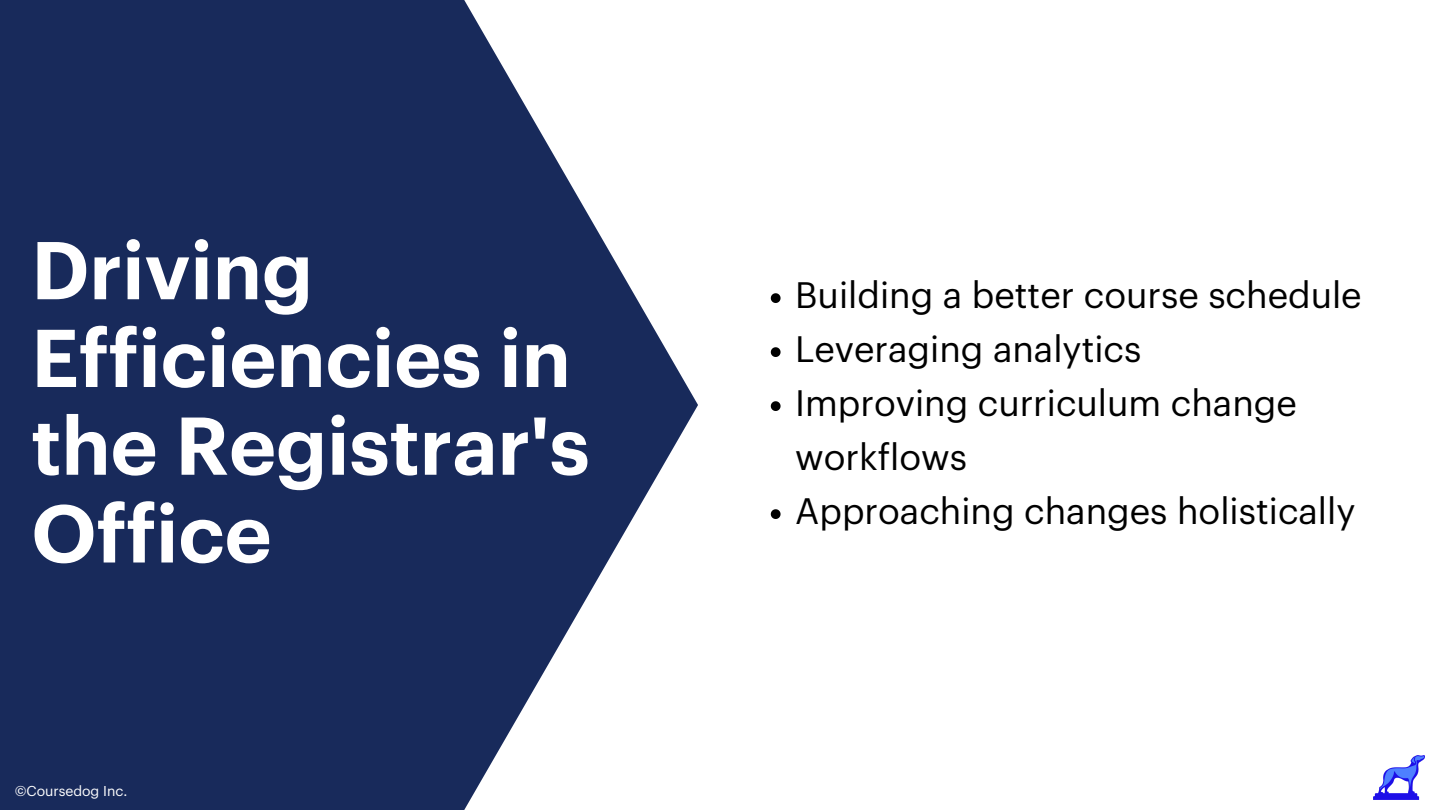
<style>
.page{position:relative;width:1440px;height:810px;background:#fff}
.page>*{position:absolute;margin:0;border:0;box-sizing:border-box;transform-origin:0 0}
.t1{font:600 80px/87.8px "Graphik";color:#fff}
.t2{font:36px/54px "Graphik";color:#000}
.t3{font:14px "Graphik";color:#fff}
</style>
<div class="page">
<svg style="left:0;top:0;width:698px;height:810px;fill:#182a5b"></svg>
<img style="left:1374px;top:756px;width:51px;height:44px">
<svg style="left:771px;top:293px;width:10px;height:10px"></svg>
<svg style="left:771px;top:347px;width:10px;height:10px"></svg>
<svg style="left:771px;top:401px;width:10px;height:10px"></svg>
<svg style="left:771px;top:509px;width:10px;height:10px"></svg>
<h1 class="t1" style="left:31px;top:230px;width:560px">Driving<br>Efficiencies in the Registrar's<br>Office</h1>
<p class="t3" style="left:15px;top:784px;width:114px">©Coursedog Inc.</p>
<p class="t2" style="left:795px;top:270px;width:568px">Building a better course schedule<br>Leveraging analytics<br>Improving curriculum change workflows<br>Approaching changes holistically</p>
</div>
